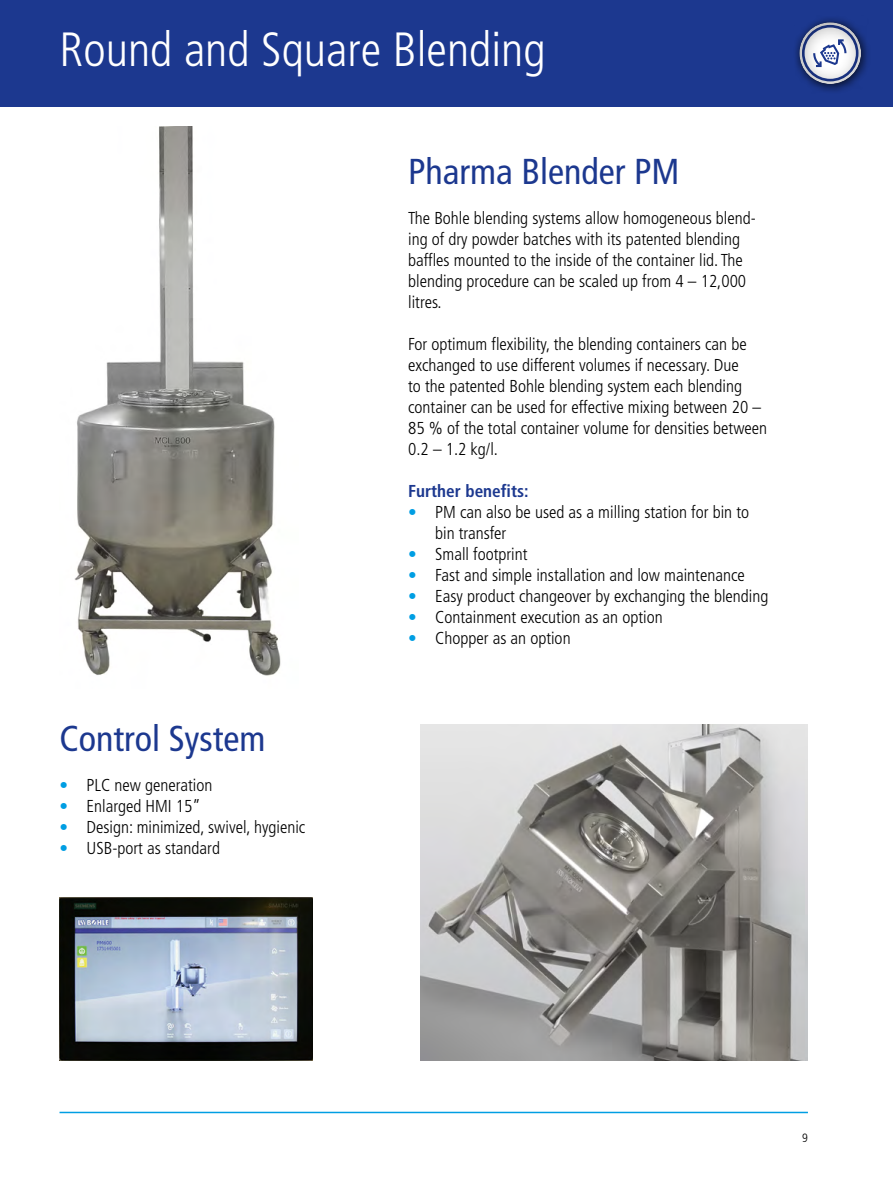
<style>
.page{position:relative;width:893px;height:1191px;background:#fff}
.page>*{position:absolute;margin:0;border:0;box-sizing:border-box;transform-origin:0 0}
.t1{font:300 condensed 48px "Frutiger LT";color:#fff}
.t2{font:condensed 36px "Frutiger LT";color:#1c388f}
.t3{font:300 condensed 17.25px/21px "Frutiger LT";color:#000}
.t4{font:700 condensed 17.25px "Frutiger LT";color:#1c388f}
.t5{font:300 condensed 12px "Frutiger LT";color:#000}
.s1{font-weight:700;color:#009ee3}
</style>
<div class="page">
<div style="left:0;top:0;width:893px;height:106px;background:#1c388f"></div>
<hr style="left:60px;top:1111px;width:748px;height:2px;background:#009ee3">
<div style="left:792px;top:15px;width:79px;height:79px;background:#000;opacity:.75"></div>
<div style="left:787px;top:12px;width:87px;height:72px;background:#000;opacity:.41"></div>
<img style="left:421px;top:724px;width:387px;height:336px">
<img style="left:60px;top:897px;width:252px;height:163px">
<img style="left:74px;top:126px;width:207px;height:550px">
<h1 class="t1" style="left:60px;top:22px;width:488px">Round and Square Blending</h1>
<h2 class="t2" style="left:408px;top:151px;width:273px">Pharma Blender PM</h2>
<h2 class="t2" style="left:60px;top:718px;width:207px">Control System</h2>
<p class="t3" style="left:60px;top:775px;width:154px"><span class="s1">•</span> PLC new generation</p>
<p class="t3" style="left:60px;top:796px;width:143px"><span class="s1">•</span> Enlarged HMI 15”</p>
<p class="t3" style="left:60px;top:817px;width:247px"><span class="s1">•</span> Design: minimized, swivel, hygienic</p>
<p class="t3" style="left:60px;top:838px;width:162px"><span class="s1">•</span> USB-port as standard</p>
<p class="t3" style="left:408px;top:208px;width:349px">The Bohle blending systems allow homogeneous blend&shy;ing of dry powder batches with its patented blending baffles mounted to the inside of the container lid. The blending procedure can be scaled up from 4 – 12,000 litres.</p>
<p class="t3" style="left:408px;top:334px;width:361px">For optimum flexibility, the blending containers can be exchanged to use different volumes if necessary. Due<br>to the patented Bohle blending system each blending container can be used for effective mixing between 20 – 85 % of the total container volume for densities between 0.2 – 1.2 kg/l.</p>
<p class="t4" style="left:408px;top:481px;width:122px">Further benefits:</p>
<p class="t3" style="left:435px;top:502px;width:315px;text-indent:-27px"><span class="s1">•</span> PM can also be used as a milling station for bin to bin transfer</p>
<p class="t3" style="left:408px;top:544px;width:121px"><span class="s1">•</span> Small footprint</p>
<p class="t3" style="left:408px;top:565px;width:338px"><span class="s1">•</span> Fast and simple installation and low maintenance</p>
<p class="t3" style="left:408px;top:586px;width:362px"><span class="s1">•</span> Easy product changeover by exchanging the blending</p>
<p class="t3" style="left:408px;top:607px;width:256px"><span class="s1">•</span> Containment execution as an option</p>
<p class="t3" style="left:408px;top:628px;width:164px"><span class="s1">•</span> Chopper as an option</p>
<p class="t5" style="left:802px;top:1130px;width:7px">9</p>
</div>
